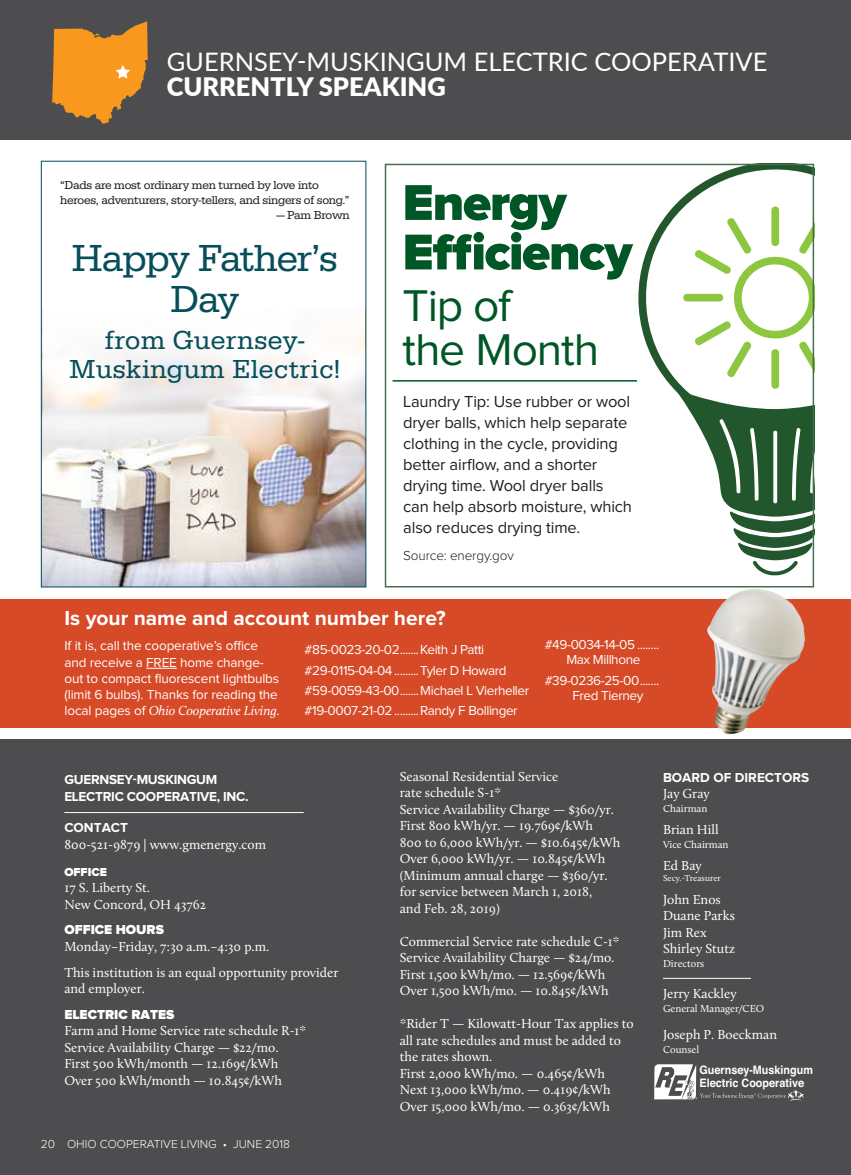
<style>
.page{position:relative;width:851px;height:1175px;background:#fff}
.page>*{position:absolute;margin:0;border:0;box-sizing:border-box;transform-origin:0 0}
.t1{font:900 52.05px/49.5px "Proxima Nova";letter-spacing:-.025em;color:#005625}
.t2{font:46.05px/43.5px "Proxima Nova";letter-spacing:-.025em;color:#005625}
.t3{font:39px/40.5px "Serifa";letter-spacing:-.025em;color:#064e5a;text-align:center}
.t4{font:27px/28.5px "Serifa";letter-spacing:.02em;color:#064e5a;text-align:center}
.t5{font:25.5px "Lato";color:#fff}
.t6{font:900 25.5px "Lato";color:#fff}
.t7{font:700 21px "Proxima Nova";color:#fff}
.t8{font:16.5px/21px "Proxima Nova";letter-spacing:-.01em;color:#231f20}
.t9{font:13.5px/16.5px "Calluna";color:#fff}
.t10{font:13.5px/20.2px "Proxima Nova";letter-spacing:-.03em;color:#fff}
.t11{font:13.5px/16.2px "Proxima Nova";letter-spacing:-.01em;color:#fff}
.t12{font:700 13.5px/16.5px "Proxima Nova";letter-spacing:-.02em;color:#fff}
.t13{font:italic 13.5px "Calluna";letter-spacing:-.01em;color:#fff}
.t14{font:900 13.5px "Proxima Nova";color:#fff}
.t15{font:700 13.5px "Proxima Nova";color:#fff}
.t16{font:300 13.5px "Proxima Nova";letter-spacing:-.01em;color:#231f20}
.t17{font:12px/15px "Serifa";letter-spacing:-.02em;color:#231f20}
.t18{font:300 12px "Proxima Nova";color:#fff}
.t19{font:900 12px "Proxima Nova";color:#fff}
.t20{font:700 11.7px/12.5px "Helvetica";color:#fff;scale:.93 1}
.t21{font:10.5px "Calluna";color:#fff}
.t22{font:9px "Calluna";color:#fff}
.s1{font-family:"Proxima Nova";font-style:normal}
</style>
<div class="page">
<div style="left:0;top:739px;width:850px;height:435px;background:#4d4d4f"></div>
<svg style="left:654px;top:1064px;width:149px;height:36px"></svg>
<div style="left:0;top:0;width:850px;height:140px;background:#4d4d4f"></div>
<svg style="left:52px;top:21px;width:96px;height:103px"></svg>
<div style="left:0;top:599px;width:850px;height:129px;background:#d64a28"></div>
<hr style="left:146px;top:668px;width:31px;height:1px;background:#fff">
<img style="left:707px;top:589px;width:98px;height:145px">
<hr style="left:663px;top:978px;width:88px;height:1px;background:#fff">
<hr style="left:64px;top:812px;width:240px;height:1px;background:#fff">
<img style="left:43px;top:374px;width:321px;height:211px">
<div style="left:41px;top:161px;width:325px;height:426px;border:1px solid #064e5a"></div>
<svg style="left:44px;top:260px;width:321px;height:190px"></svg>
<svg style="left:628px;top:167px;width:183px;height:223px"></svg>
<svg style="left:675px;top:205px;width:136px;height:371px"></svg>
<div style="left:385px;top:164px;width:429px;height:423px;border:2px solid #446e4c"></div>
<hr style="left:392px;top:380px;width:245px;height:1px;background:#005625">
<h3 class="t5" style="left:167px;top:43px;width:602px">GUERNSEY-MUSKINGUM ELECTRIC COOPERATIVE</h3>
<h3 class="t6" style="left:167px;top:68px;width:280px">CURRENTLY SPEAKING</h3>
<p class="t17" style="left:60px;top:177px;width:291px">“Dads are most ordinary men turned by love into heroes, adventurers, story-tellers, and singers of song.”</p>
<p class="t17" style="left:276px;top:207px;width:75px">— Pam Brown</p>
<h3 class="t3" style="left:72px;top:238px;width:267px">Happy Father’s<br>Day</h3>
<h3 class="t4" style="left:70px;top:326px;width:272px">from Guernsey-<br>Muskingum Electric!</h3>
<h1 class="t1" style="left:402px;top:180px;width:231px">Energy<br>Efficiency</h1>
<h2 class="t2" style="left:402px;top:286px;width:198px">Tip of<br>the Month</h2>
<p class="t8" style="left:403px;top:391px;width:230px">Laundry Tip: Use rubber or wool dryer balls, which help separate clothing in the cycle, providing better airflow, and a shorter drying time. Wool dryer balls can help absorb moisture, which also reduces drying time.</p>
<p class="t16" style="left:403px;top:549px;width:112px">Source: energy.gov</p>
<h3 class="t7" style="left:65px;top:608px;width:382px">Is your name and account number here?</h3>
<p class="t11" style="left:65px;top:638px;width:216px">If it is, call the cooperative’s office and receive a FREE home change&shy;out to compact fluorescent lightbulbs (limit 6 bulbs). Thanks for reading the</p>
<p class="t13" style="left:65px;top:702px;width:217px"><span class="s1">local pages of</span> Ohio Cooperative Living<span class="s1">.</span></p>
<p class="t10" style="left:304px;top:640px;width:226px">#85-0023-20-02.......Keith J Patti #29-0115-04-04 .........Tyler D Howard #59-0059-43-00.......Michael L Vierheller #19-0007-21-02.........Randy F Bollinger</p>
<p class="t10" style="left:544px;top:637px;width:116px;line-height:15px;text-align:center">#49-0034-14-05 ........<br>Max Millhone</p>
<p class="t10" style="left:572px;top:673px;width:88px;line-height:15px;text-indent:-28px">#39-0236-25-00.......<br>Fred Tierney</p>
<p class="t12" style="left:64px;top:772px;width:186px">GUERNSEY-MUSKINGUM<br>ELECTRIC COOPERATIVE, INC.</p>
<p class="t15" style="left:64px;top:821px;width:65px">CONTACT</p>
<p class="t9" style="left:64px;top:836px;width:203px">800-521-9879 | www.gmenergy.com</p>
<p class="t19" style="left:64px;top:866px;width:44px">OFFICE</p>
<p class="t9" style="left:64px;top:879px;width:143px">17 S. Liberty St.<br>New Concord, OH 43762</p>
<p class="t14" style="left:64px;top:923px;width:101px">OFFICE HOURS</p>
<p class="t9" style="left:64px;top:933px;width:275px;line-height:25.5px">Monday–Friday, 7:30 a.m.–4:30 p.m.<br>This institution is an equal opportunity provider</p>
<p class="t9" style="left:64px;top:980px;width:82px">and employer.</p>
<p class="t14" style="left:64px;top:1007px;width:112px">ELECTRIC RATES</p>
<p class="t9" style="left:64px;top:1022px;width:243px">Farm and Home Service rate schedule R-1* Service Availability Charge — $22/mo.<br>First 500 kWh/month — 12.169¢/kWh Over 500 kWh/month — 10.845¢/kWh</p>
<p class="t18" style="left:41px;top:1138px;width:251px">20 OHIO COOPERATIVE LIVING • JUNE 2018</p>
<p class="t9" style="left:400px;top:768px;width:222px">Seasonal Residential Service<br>rate schedule S-1*<br>Service Availability Charge — $360/yr.<br>First 800 kWh/yr. — 19.769¢/kWh<br>800 to 6,000 kWh/yr. — $10.645¢/kWh<br>Over 6,000 kWh/yr. — 10.845¢/kWh (Minimum annual charge — $360/yr. for service between March 1, 2018,<br>and Feb. 28, 2019)</p>
<p class="t9" style="left:400px;top:933px;width:221px">Commercial Service rate schedule C-1* Service Availability Charge — $24/mo.<br>First 1,500 kWh/mo. — 12.569¢/kWh Over 1,500 kWh/mo. — 10.845¢/kWh</p>
<p class="t9" style="left:400px;top:1015px;width:235px">*Rider T — Kilowatt-Hour Tax applies to all rate schedules and must be added to the rates shown.<br>First 2,000 kWh/mo. — 0.465¢/kWh<br>Next 13,000 kWh/mo. — 0.419¢/kWh<br>Over 15,000 kWh/mo. — 0.363¢/kWh</p>
<p class="t15" style="left:663px;top:771px;width:148px">BOARD OF DIRECTORS</p>
<p class="t9" style="left:663px;top:785px;width:48px">Jay Gray</p>
<p class="t21" style="left:663px;top:802px;width:46px">Chairman</p>
<p class="t9" style="left:663px;top:821px;width:57px">Brian Hill</p>
<p class="t21" style="left:663px;top:838px;width:67px">Vice Chairman</p>
<p class="t9" style="left:663px;top:857px;width:40px">Ed Bay</p>
<p class="t22" style="left:663px;top:872px;width:59px">Secy.-Treasurer</p>
<p class="t9" style="left:663px;top:890px;width:73px">John Enos<br>Duane Parks<br>Jim Rex<br>Shirley Stutz</p>
<p class="t21" style="left:663px;top:956px;width:43px">Directors</p>
<p class="t9" style="left:663px;top:985px;width:75px">Jerry Kackley</p>
<p class="t21" style="left:663px;top:1001px;width:103px">General Manager/CEO</p>
<p class="t9" style="left:663px;top:1026px;width:116px">Joseph P. Boeckman</p>
<p class="t21" style="left:663px;top:1042px;width:38px">Counsel</p>
<p class="t20" style="left:699px;top:1064px;width:124px">Guernsey-Muskingum<br>Electric Cooperative</p>
</div>
